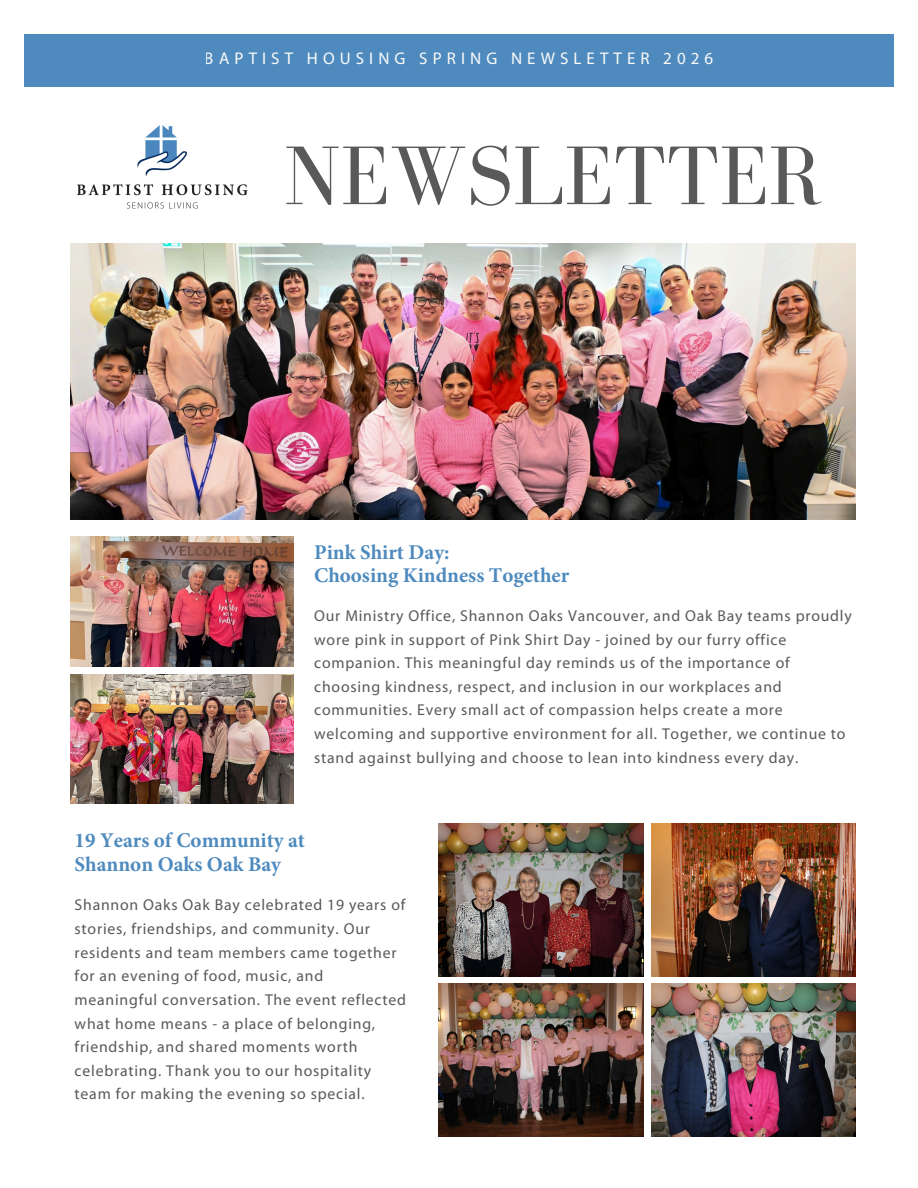
<style>
.page{position:relative;width:918px;height:1188px;background:#fff}
.page>*{position:absolute;margin:0;border:0;box-sizing:border-box;transform-origin:0 0}
.t1{font:85.65px "Bodoni FLF";color:#595959}
.t2{font:700 21px/22.5px "Minion Pro";color:#4e8abe}
.t3{font:16.95px "Myriad Pro";letter-spacing:.3em;color:#fafafa}
.t4{font:15.75px/23.7px "Myriad Pro";letter-spacing:.05em;color:#595959}
</style>
<div class="page">
<div style="left:24px;top:34px;width:870px;height:53px;background:#4e8abe"></div>
<img style="left:77px;top:125px;width:171px;height:84px">
<img style="left:71px;top:244px;width:785px;height:276px">
<img style="left:71px;top:674px;width:222px;height:130px">
<img style="left:71px;top:537px;width:222px;height:129px">
<img style="left:438px;top:823px;width:205px;height:153px">
<img style="left:651px;top:823px;width:205px;height:153px">
<img style="left:438px;top:983px;width:205px;height:153px">
<img style="left:651px;top:983px;width:205px;height:153px">
<p class="t3" style="left:205px;top:52px;width:510px">BAPTIST HOUSING SPRING NEWSLETTER 2026</p>
<h1 class="t1" style="left:284px;top:129px;width:540px">NEWSLETTER</h1>
<h2 class="t2" style="left:314px;top:543px;width:257px">Pink Shirt Day:<br>Choosing Kindness Together</h2>
<p class="t4" style="left:314px;top:605px;width:539px">Our Ministry Office, Shannon Oaks Vancouver, and Oak Bay teams proudly wore pink in support of Pink Shirt Day - joined by our furry office companion. This meaningful day reminds us of the importance of choosing kindness, respect, and inclusion in our workplaces and communities. Every small act of compassion helps create a more welcoming and supportive environment for all. Together, we continue to stand against bullying and choose to lean into kindness every day.</p>
<h2 class="t2" style="left:75px;top:830px;width:232px;line-height:24.8px">19 Years of Community at<br>Shannon Oaks Oak Bay</h2>
<p class="t4" style="left:75px;top:895px;width:333px">Shannon Oaks Oak Bay celebrated 19 years of stories, friendships, and community. Our residents and team members came together for an evening of food, music, and meaningful conversation. The event reflected what home means - a place of belonging, friendship, and shared moments worth celebrating. Thank you to our hospitality team for making the evening so special.</p>
</div>
